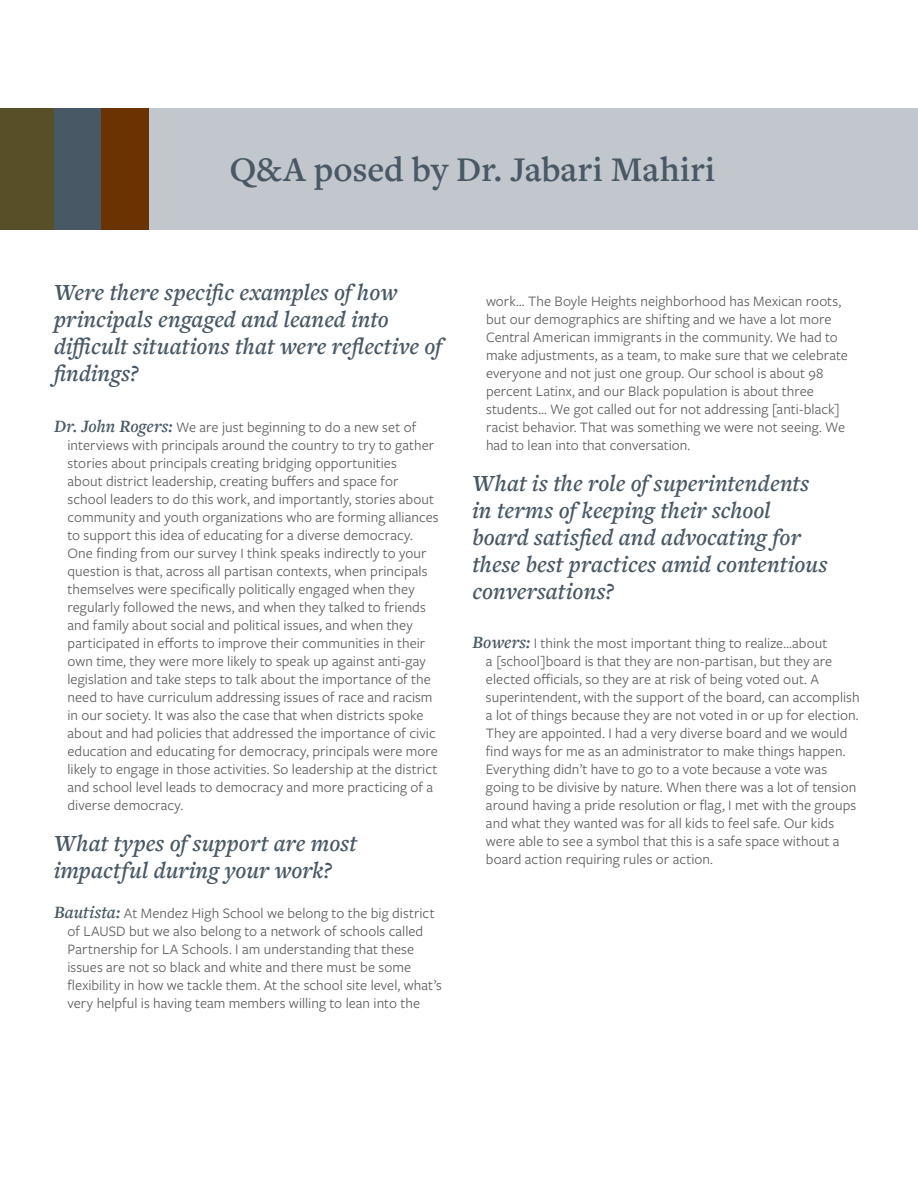
<style>
.page{position:relative;width:918px;height:1188px;background:#fff}
.page>*{position:absolute;margin:0;border:0;box-sizing:border-box;transform-origin:0 0}
.t1{font:600 36px "Freight Text Pro";color:#485865}
.t2{font:italic 600 24px/27px "Freight Text Pro";color:#485865}
.t3{font:15px/18px "Freight Sans Pro";letter-spacing:.005em;color:#5e5f60}
.s1{font-family:"Freight Text Pro";font-weight:600;font-style:italic;font-size:18px;color:#485865}
</style>
<div class="page">
<div style="left:0;top:108px;width:148px;height:122px;background:#584f29"></div>
<div style="left:14px;top:108px;width:904px;height:122px;background:#c2c7cd"></div>
<div style="left:7px;top:108px;width:47px;height:122px;background:#584f29"></div>
<div style="left:54px;top:108px;width:47px;height:122px;background:#485865"></div>
<div style="left:101px;top:108px;width:47px;height:122px;background:#6c3302"></div>
<h1 class="t1" style="left:229px;top:146px;width:488px">Q&amp;A posed by Dr. Jabari Mahiri</h1>
<h2 class="t2" style="left:54px;top:278px;width:390px">Were there specific examples of how principals engaged and leaned into difficult situations that were reflective of findings?</h2>
<p class="t3" style="left:68px;top:418px;width:373px;text-indent:-14px"><span class="s1">Dr. John Rogers:</span> We are just beginning to do a new set of interviews with principals around the country to try to gather stories about principals creating bridging opportunities<br>about district leadership, creating buffers and space for school leaders to do this work, and importantly, stories about community and youth organizations who are forming alliances to support this idea of educating for a diverse democracy.<br>One finding from our survey I think speaks indirectly to your question is that, across all partisan contexts, when principals themselves were specifically politically engaged when they regularly followed the news, and when they talked to friends and family about social and political issues, and when they participated in efforts to improve their communities in their own time, they were more likely to speak up against anti-gay legislation and take steps to talk about the importance of the need to have curriculum addressing issues of race and racism in our society. It was also the case that when districts spoke about and had policies that addressed the importance of civic education and educating for democracy, principals were more likely to engage in those activities. So leadership at the district and school level leads to democracy and more practicing of a diverse democracy.</p>
<h2 class="t2" style="left:54px;top:829px;width:305px">What types of support are most impactful during your work?</h2>
<p class="t3" style="left:68px;top:904px;width:376px;text-indent:-14px"><span class="s1">Bautista:</span> At Mendez High School we belong to the big district of LAUSD but we also belong to a network of schools called Partnership for LA Schools. I am understanding that these issues are not so black and white and there must be some flexibility in how we tackle them. At the school site level, what’s very helpful is having team members willing to lean into the</p>
<p class="t3" style="left:486px;top:292px;width:363px">work… The Boyle Heights neighborhood has Mexican roots, but our demographics are shifting and we have a lot more Central American immigrants in the community. We had to make adjustments, as a team, to make sure that we celebrate everyone and not just one group. Our school is about 98 percent Latinx, and our Black population is about three students… We got called out for not addressing [anti-black] racist behavior. That was something we were not seeing. We had to lean into that conversation.</p>
<h2 class="t2" style="left:472px;top:469px;width:357px">What is the role of superintendents in terms of keeping their school board satisfied and advocating for these best practices amid contentious conversations?</h2>
<p class="t3" style="left:486px;top:634px;width:375px;text-indent:-13px"><span class="s1">Bowers:</span> I think the most important thing to realize…about<br>a [school]board is that they are non-partisan, but they are elected officials, so they are at risk of being voted out. A superintendent, with the support of the board, can accomplish a lot of things because they are not voted in or up for election.<br>They are appointed. I had a very diverse board and we would find ways for me as an administrator to make things happen.<br>Everything didn’t have to go to a vote because a vote was going to be divisive by nature. When there was a lot of tension around having a pride resolution or flag, I met with the groups and what they wanted was for all kids to feel safe. Our kids were able to see a symbol that this is a safe space without a board action requiring rules or action.</p>
</div>
